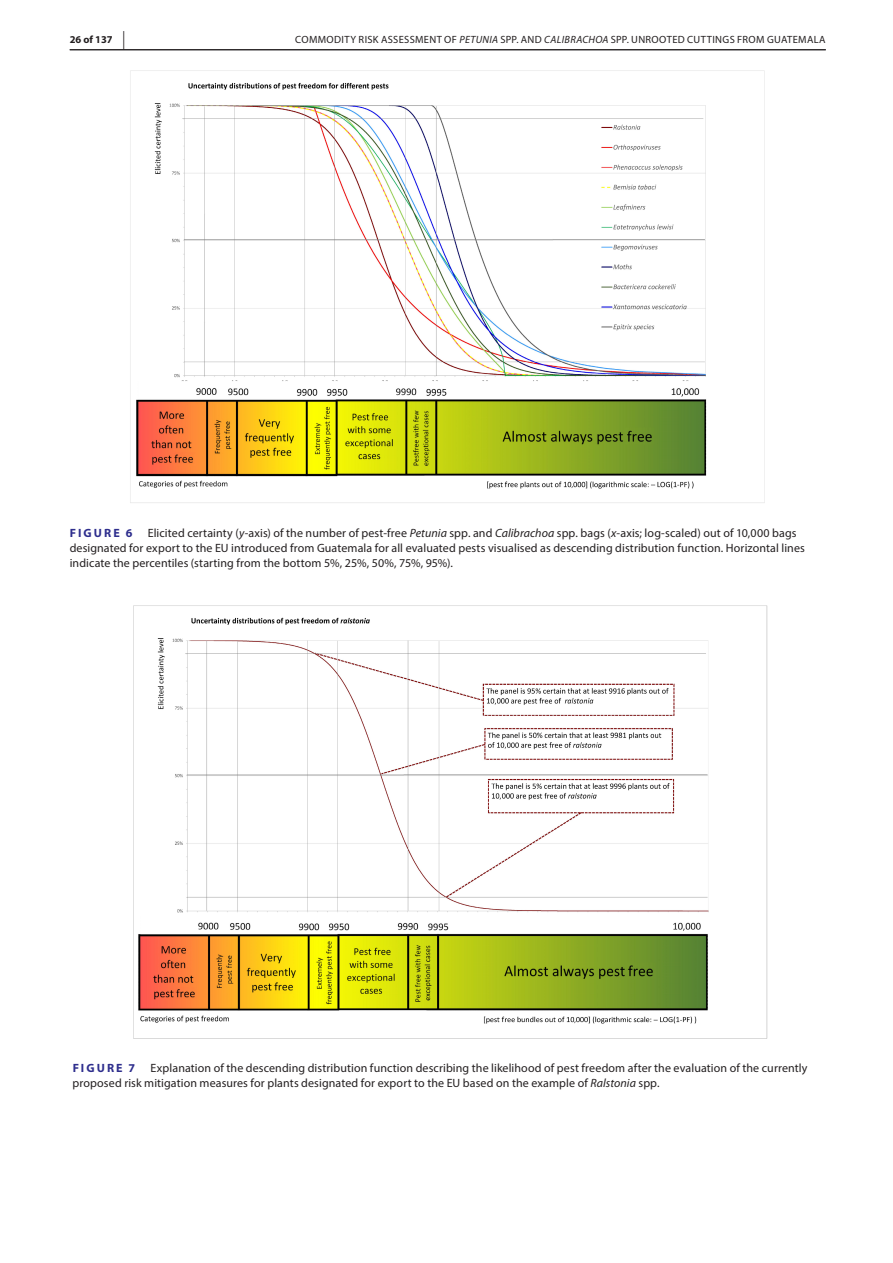
<style>
.page{position:relative;width:893px;height:1263px;background:#fff}
.page>*{position:absolute;margin:0;border:0;box-sizing:border-box;transform-origin:0 0}
.t1{font:12px/15px "Myriad Pro";letter-spacing:.01em;color:#231f20}
.t2{font:700 12px "Myriad Pro";letter-spacing:.175em;color:#2e2e8d}
.t3{font:10.5px "Myriad Pro";letter-spacing:.035em;color:#231f20}
.t4{font:700 10.5px "Myriad Pro";color:#231f20}
.s1{font-size:18.6px}
.s2{font-style:italic}
</style>
<div class="page">
<hr style="left:70px;top:49px;width:756px;height:1px;background:#231f20">
<img style="left:130px;top:70px;width:635px;height:433px">
<img style="left:133px;top:605px;width:635px;height:434px">
<p class="t4" style="left:70px;top:32px;width:57px">26 of 137 <span class="s1">|</span></p>
<p class="t3" style="left:295px;top:33px;width:532px">COMMODITY RISK ASSESSMENT OF <span class="s2">PETUNIA</span> SPP. AND <span class="s2">CALIBRACHOA</span> SPP. UNROOTED CUTTINGS FROM GUATEMALA</p>
<p class="t1" style="left:70px;top:526px;width:737px;text-indent:78px">Elicited certainty (<span class="s2">y</span>-axis) of the number of pest-free <span class="s2">Petunia</span> spp. and <span class="s2">Calibrachoa</span> spp. bags (<span class="s2">x</span>-axis; log-scaled) out of 10,000 bags designated for export to the EU introduced from Guatemala for all evaluated pests visualised as descending distribution function. Horizontal lines indicate the percentiles (starting from the bottom 5%, 25%, 50%, 75%, 95%).</p>
<p class="t2" style="left:70px;top:525px;width:64px">FIGURE 6</p>
<p class="t1" style="left:73px;top:1060px;width:736px;text-indent:78px">Explanation of the descending distribution function describing the likelihood of pest freedom after the evaluation of the currently proposed risk mitigation measures for plants designated for export to the EU based on the example of <span class="s2">Ralstonia</span> spp.</p>
<p class="t2" style="left:73px;top:1060px;width:64px">FIGURE 7</p>
</div>
